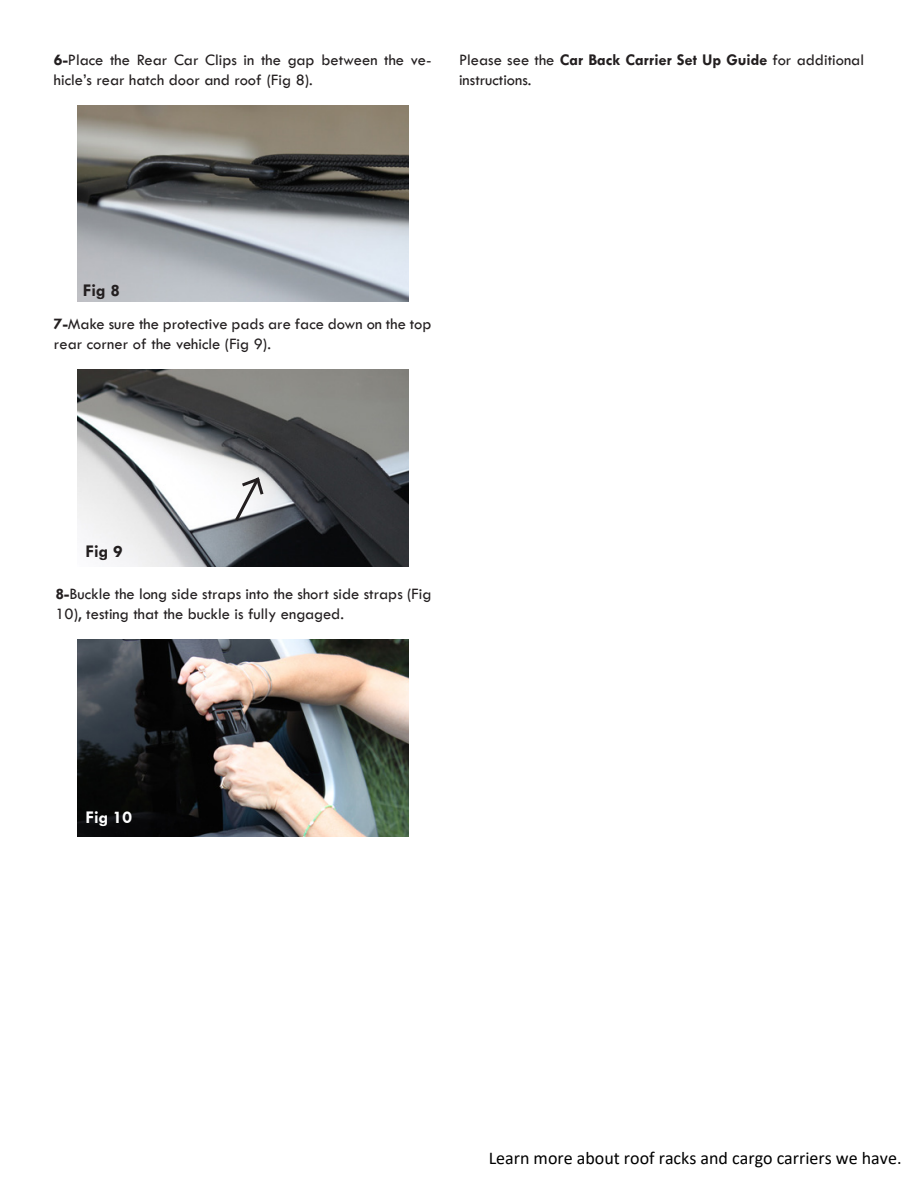
<style>
.page{position:relative;width:918px;height:1188px;background:#fff}
.page>*{position:absolute;margin:0;border:0;box-sizing:border-box;transform-origin:0 0}
.t1{font:18px "Calibri";color:#000}
.t2{font:700 18px "Twentieth Century";color:#231f20}
.t3{font:700 18px "Twentieth Century";color:#fff}
.t4{font:500 16.5px/19.8px "Twentieth Century";color:#231f20}
.s1{font-weight:700}
</style>
<div class="page">
<img style="left:77px;top:640px;width:332px;height:196px">
<img style="left:77px;top:105px;width:332px;height:197px">
<img style="left:77px;top:370px;width:332px;height:196px">
<svg style="left:232px;top:474px;width:34px;height:50px"></svg>
<p class="t4" style="left:54px;top:50px;width:379px"><span class="s1">6-</span>Place the Rear Car Clips in the gap between the ve&shy;hicle’s rear hatch door and roof (Fig 8).</p>
<p class="t4" style="left:459px;top:50px;width:406px">Please see the <span class="s1">Car Back Carrier Set Up Guide</span> for additional instructions.</p>
<p class="t2" style="left:83px;top:279px;width:39px">Fig 8</p>
<p class="t4" style="left:54px;top:314px;width:379px"><span class="s1">7-</span>Make sure the protective pads are face down on the top rear corner of the vehicle (Fig 9).</p>
<p class="t2" style="left:85px;top:540px;width:39px">Fig 9</p>
<p class="t4" style="left:55px;top:584px;width:378px"><span class="s1">8-</span>Buckle the long side straps into the short side straps (Fig<br>10), testing that the buckle is fully engaged.</p>
<p class="t3" style="left:85px;top:807px;width:48px">Fig 10</p>
<p class="t1" style="left:489px;top:1145px;width:414px">Learn more about roof racks and cargo carriers we have.</p>
</div>
